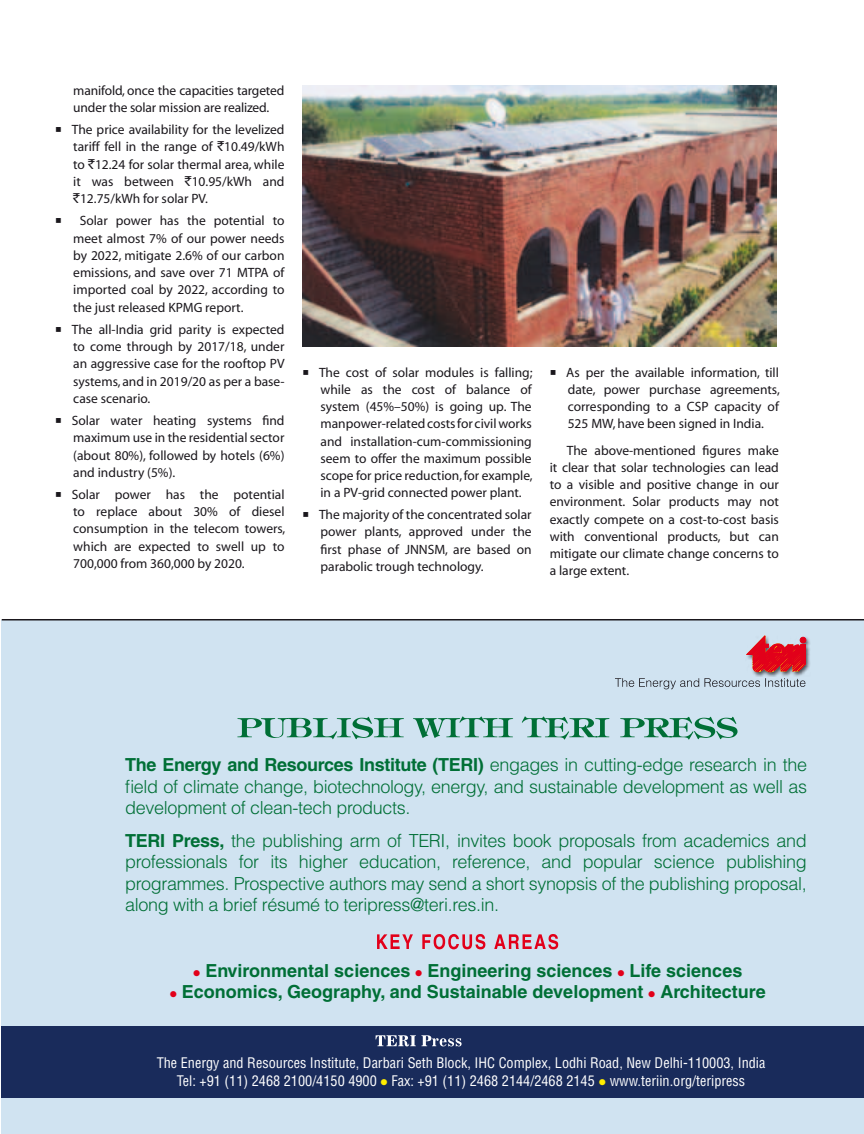
<style>
.page{position:relative;width:864px;height:1134px;background:#fff}
.page>*{position:absolute;margin:0;border:0;box-sizing:border-box;transform-origin:0 0}
.t1{font:300 18px/21.6px "Helvetica";letter-spacing:-.02em;color:#006f36;text-align:justify}
.t2{font:700 18px "Helvetica";color:#006f36}
.t3{font:condensed 14.25px/17.1px "Helvetica";color:#fff;text-align:center}
.t4{font:13.5px/17.2px "Myriad";color:#1a171c;text-align:justify}
.s1{font-family:"Rupee Foradian"}
.s2{font-weight:700}
.s3{color:#e2001a}
.s4{color:#ffed00}
</style>
<div class="page">
<div style="left:2px;top:620px;width:862px;height:514px;background:#d0e3f1"></div>
<div style="left:2px;top:1026px;width:862px;height:72px;background:#192b5b"></div>
<svg style="left:237px;top:716px;width:501px;height:24px"></svg>
<svg style="left:377px;top:934px;width:181px;height:15px"></svg>
<div style="left:745px;top:634px;width:65px;height:42px;background:#1a171c;opacity:.75"></div>
<svg style="left:747px;top:636px;width:59px;height:36px"></svg>
<svg style="left:615px;top:678px;width:190px;height:11px"></svg>
<svg style="left:376px;top:1035px;width:86px;height:11px"></svg>
<hr style="left:2px;top:619px;width:862px;height:1px;background:#1a171c">
<img style="left:303px;top:85px;width:474px;height:262px">
<p class="t4" style="left:73px;top:83px;width:213px">manifold, once the capacities targeted under the solar mission are realized.</p>
<p class="t4" style="left:72px;top:122px;width:214px">The price availability for the levelized tariff fell in the range of <span class="s1">`</span>10.49/kWh to <span class="s1">`</span>12.24 for solar thermal area, while it was between <span class="s1">`</span>10.95/kWh and <span class="s1">`</span>12.75/kWh for solar PV.</p>
<p class="t4" style="left:73px;top:213px;width:213px;text-indent:6px">Solar power has the potential to meet almost 7% of our power needs by 2022, mitigate 2.6% of our carbon emissions, and save over 71 MTPA of imported coal by 2022, according to the just released KPMG report.</p>
<p class="t4" style="left:72px;top:321px;width:214px">The all-India grid parity is expected to come through by 2017/18, under an aggressive case for the rooftop PV systems, and in 2019/20 as per a base&shy;case scenario.</p>
<p class="t4" style="left:72px;top:412px;width:214px">Solar water heating systems find maximum use in the residential sector (about 80%), followed by hotels (6%) and industry (5%).</p>
<p class="t4" style="left:72px;top:486px;width:215px">Solar power has the potential to replace about 30% of diesel consumption in the telecom towers, which are expected to swell up to 700,000 from 360,000 by 2020.</p>
<p class="t4" style="left:319px;top:364px;width:215px">The cost of solar modules is falling; while as the cost of balance of system (45%–50%) is going up. The manpower-related costs for civil works and installation-cum-commissioning seem to offer the maximum possible scope for price reduction, for example, in a PV-grid connected power plant.</p>
<p class="t4" style="left:319px;top:507px;width:214px">The majority of the concentrated solar power plants, approved under the first phase of JNNSM, are based on parabolic trough technology.</p>
<p class="t4" style="left:566px;top:364px;width:215px">As per the available information, till date, power purchase agreements, corresponding to a CSP capacity of 525 MW, have been signed in India.</p>
<p class="t4" style="left:550px;top:442px;width:231px;text-indent:17px">The above-mentioned figures make it clear that solar technologies can lead to a visible and positive change in our environment. Solar products may not exactly compete on a cost-to-cost basis with conventional products, but can mitigate our climate change concerns to a large extent.</p>
<h1 class="t1" style="left:125px;top:753px;width:683px"><span class="s2">The Energy and Resources Institute (TERI)</span> engages in cutting-edge research in the field of climate change, biotechnology, energy, and sustainable development as well as development of clean-tech products.</h1>
<p class="t1" style="left:125px;top:829px;width:683px"><span class="s2">TERI Press,</span> the publishing arm of TERI, invites book proposals from academics and professionals for its higher education, reference, and popular science publishing programmes. Prospective authors may send a short synopsis of the publishing proposal, along with a brief résumé to teripress@teri.res.in.</p>
<h1 class="t2" style="left:193px;top:960px;width:551px"><span class="s3">●</span> Environmental sciences <span class="s3">●</span> Engineering sciences <span class="s3">●</span> Life sciences</h1>
<h1 class="t2" style="left:169px;top:981px;width:598px"><span class="s3">●</span> Economics, Geography, and Sustainable development <span class="s3">●</span> Architecture</h1>
<p class="t3" style="left:157px;top:1055px;width:610px">The Energy and Resources Institute, Darbari Seth Block, IHC Complex, Lodhi Road, New Delhi-110003, India<br>Tel: +91 (11) 2468 2100/4150 4900 <span class="s4">●</span> Fax: +91 (11) 2468 2144/2468 2145 <span class="s4">●</span> www.teriin.org/teripress</p>
</div>
